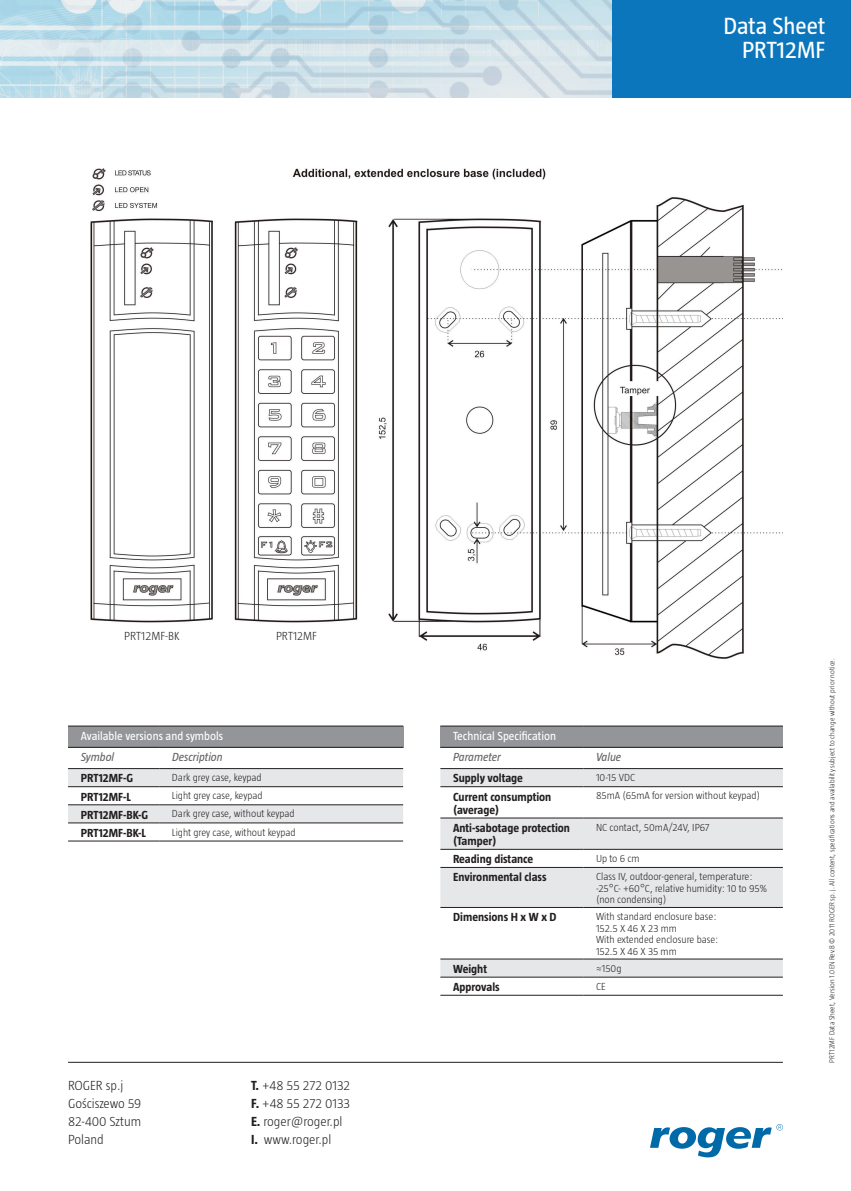
<style>
.page{position:relative;width:851px;height:1191px;background:#fff}
.page>*{position:absolute;margin:0;border:0;box-sizing:border-box;transform-origin:0 0}
.t1{font:300 24px/24px "Taz";color:#fff;text-align:right}
.t2{font:24px/24px "Taz";color:#fff;text-align:right}
.t3{font:300 13.5px/18px "Taz";color:#231f20}
.t4{font:700 12px/13.2px "Taz";color:#231f20}
.t5{font:12px "Taz";color:#fff}
.t6{font:italic 12px "Taz";color:#636366}
.t7{font:300 12px "Taz";color:#231f20}
.t8{font:300 10.5px/11.6px "Taz";color:#231f20}
.t9{font:300 7.5px "Taz";color:#231f20}
.s1{font-weight:700}
</style>
<div class="page">
<img style="left:0;top:0;width:612px;height:98px">
<div style="left:612px;top:0;width:238px;height:98px;background:#0c76bd"></div>
<hr style="left:68px;top:1062px;width:714px;height:1px;background:#231f20">
<div style="left:68px;top:726px;width:335px;height:21px;background:#939598"></div>
<svg style="left:68px;top:769px;width:335px;height:55px"></svg>
<hr style="left:68px;top:747px;width:91px;height:1px;background:#231f20">
<hr style="left:159px;top:747px;width:244px;height:1px;background:#231f20">
<hr style="left:68px;top:768px;width:91px;height:1px;background:#231f20">
<hr style="left:159px;top:768px;width:244px;height:1px;background:#231f20">
<hr style="left:68px;top:786px;width:91px;height:1px;background:#231f20">
<hr style="left:159px;top:786px;width:244px;height:1px;background:#231f20">
<hr style="left:68px;top:804px;width:91px;height:1px;background:#231f20">
<hr style="left:159px;top:804px;width:244px;height:1px;background:#231f20">
<hr style="left:68px;top:822px;width:91px;height:1px;background:#231f20">
<hr style="left:159px;top:822px;width:244px;height:1px;background:#231f20">
<hr style="left:68px;top:725px;width:91px;height:1px;background:#231f20">
<hr style="left:159px;top:725px;width:244px;height:1px;background:#231f20">
<hr style="left:68px;top:840px;width:91px;height:1px;background:#231f20">
<hr style="left:159px;top:840px;width:244px;height:1px;background:#231f20">
<div style="left:440px;top:726px;width:342px;height:21px;background:#939598"></div>
<svg style="left:440px;top:769px;width:342px;height:80px;fill:#e6e7e9"></svg>
<svg style="left:440px;top:866px;width:342px;height:129px"></svg>
<hr style="left:440px;top:725px;width:143px;height:1px;background:#231f20">
<hr style="left:583px;top:725px;width:199px;height:1px;background:#231f20">
<hr style="left:440px;top:747px;width:143px;height:1px;background:#231f20">
<hr style="left:583px;top:747px;width:199px;height:1px;background:#231f20">
<hr style="left:440px;top:768px;width:143px;height:1px;background:#231f20">
<hr style="left:583px;top:768px;width:199px;height:1px;background:#231f20">
<hr style="left:440px;top:786px;width:143px;height:1px;background:#231f20">
<hr style="left:583px;top:786px;width:199px;height:1px;background:#231f20">
<hr style="left:440px;top:817px;width:143px;height:1px;background:#231f20">
<hr style="left:583px;top:817px;width:199px;height:1px;background:#231f20">
<hr style="left:440px;top:849px;width:143px;height:1px;background:#231f20">
<hr style="left:583px;top:849px;width:199px;height:1px;background:#231f20">
<hr style="left:440px;top:867px;width:143px;height:1px;background:#231f20">
<hr style="left:583px;top:867px;width:199px;height:1px;background:#231f20">
<hr style="left:440px;top:907px;width:143px;height:1px;background:#231f20">
<hr style="left:583px;top:907px;width:199px;height:1px;background:#231f20">
<hr style="left:440px;top:958px;width:143px;height:1px;background:#231f20">
<hr style="left:583px;top:958px;width:199px;height:1px;background:#231f20">
<hr style="left:440px;top:977px;width:143px;height:1px;background:#231f20">
<hr style="left:440px;top:995px;width:143px;height:1px;background:#231f20">
<hr style="left:583px;top:977px;width:199px;height:1px;background:#231f20">
<hr style="left:583px;top:995px;width:199px;height:1px;background:#231f20">
<svg style="left:650px;top:1124px;width:132px;height:33px"></svg>
<img style="left:90px;top:168px;width:692px;height:491px">
<h1 class="t2" style="left:723px;top:14px;width:103px">Data Sheet<br>PRT12MF</h1>
<h1 class="t1" style="left:686px;top:20px;width:136px">Kontrolery serii<br>PRxx1</h1>
<p class="t7" style="left:124px;top:629px;width:57px">PRT12MF-BK</p>
<p class="t7" style="left:276px;top:629px;width:43px">PRT12MF</p>
<p class="t5" style="left:81px;top:729px;width:144px">Available versions and symbols</p>
<p class="t6" style="left:81px;top:750px;width:35px">Symbol</p>
<p class="t6" style="left:172px;top:750px;width:52px">Description</p>
<p class="t4" style="left:81px;top:771px;width:54px">PRT12MF-G</p>
<p class="t8" style="left:172px;top:772px;width:91px">Dark grey case, keypad</p>
<p class="t4" style="left:81px;top:789px;width:51px">PRT12MF-L</p>
<p class="t8" style="left:172px;top:790px;width:92px">Light grey case, keypad</p>
<p class="t4" style="left:81px;top:808px;width:69px">PRT12MF-BK-G</p>
<p class="t8" style="left:172px;top:808px;width:124px">Dark grey case, without keypad</p>
<p class="t4" style="left:81px;top:826px;width:67px">PRT12MF-BK-L</p>
<p class="t8" style="left:172px;top:826px;width:125px">Light grey case, without keypad</p>
<p class="t3" style="left:68px;top:1076px;width:75px">ROGER sp.j<br>Gościszewo 59<br>82-400 Sztum<br>Poland</p>
<p class="t3" style="left:251px;top:1076px;width:101px"><span class="s1">T.</span> +48 55 272 0132<br><span class="s1">F.</span> +48 55 272 0133<br><span class="s1">E.</span> roger@roger.pl<br><span class="s1">I.</span> www.roger.pl</p>
<p class="t5" style="left:453px;top:729px;width:104px">Technical Specification</p>
<p class="t6" style="left:453px;top:750px;width:49px">Parameter</p>
<p class="t6" style="left:596px;top:750px;width:27px">Value</p>
<p class="t4" style="left:453px;top:771px;width:71px">Supply voltage</p>
<p class="t8" style="left:596px;top:772px;width:41px">10-15 VDC</p>
<p class="t4" style="left:453px;top:789px;width:100px">Current consumption (average)</p>
<p class="t8" style="left:596px;top:790px;width:165px">85mA (65mA for version without keypad)</p>
<p class="t4" style="left:453px;top:821px;width:118px">Anti-sabotage protection (Tamper)</p>
<p class="t8" style="left:596px;top:821px;width:115px">NC contact, 50mA/24V, IP67</p>
<p class="t4" style="left:453px;top:852px;width:82px">Reading distance</p>
<p class="t8" style="left:596px;top:852px;width:45px">Up to 6 cm</p>
<p class="t4" style="left:453px;top:870px;width:95px">Environmental class</p>
<p class="t8" style="left:596px;top:870px;width:172px">Class IV, outdoor-general, temperature: -25°C- +60°C, relative humidity: 10 to 95% (non condensing)</p>
<p class="t4" style="left:453px;top:910px;width:105px">Dimensions H x W x D</p>
<p class="t8" style="left:596px;top:910px;width:124px">With standard enclosure base:<br>152.5 X 46 X 23 mm<br>With extended enclosure base:<br>152.5 X 46 X 35 mm</p>
<p class="t4" style="left:453px;top:962px;width:35px">Weight</p>
<p class="t8" style="left:596px;top:962px;width:27px">≈150g</p>
<p class="t4" style="left:453px;top:980px;width:48px">Approvals</p>
<p class="t8" style="left:596px;top:980px;width:11px">CE</p>
<p class="t9" style="left:827px;top:1062px;width:406px;rotate:-90deg">PRT12MF Data Sheet, Version 1.0EN Rev.B © 2011 ROGER sp. j. All content, specifications and availability subject to change without prior notice.</p>
</div>
